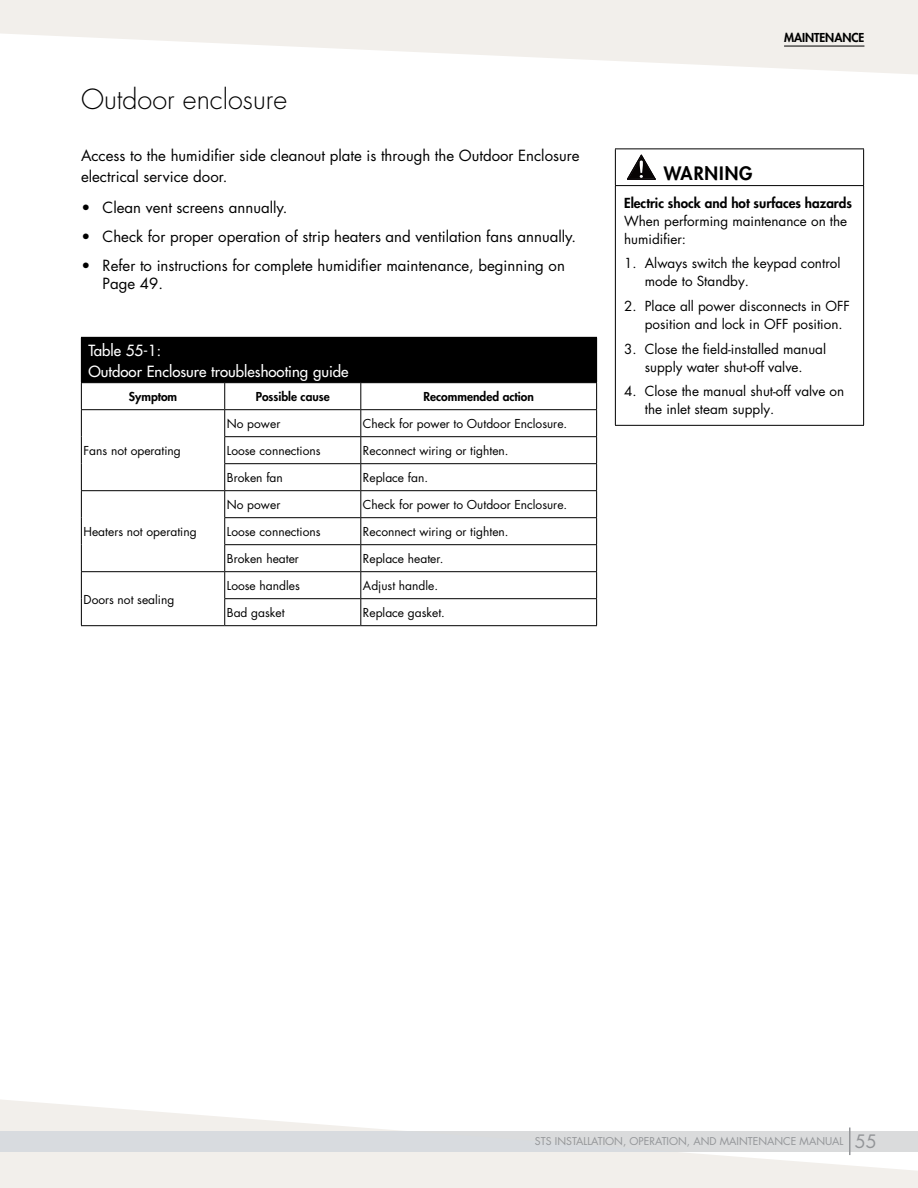
<style>
.page{position:relative;width:918px;height:1188px;background:#fff}
.page>*{position:absolute;margin:0;border:0;box-sizing:border-box;transform-origin:0 0}
.t1{font:300 27px "Futura Std";color:#000}
.t2{font:800 18px "Futura Std";letter-spacing:.05em;color:#000}
.t3{font:15px/21px "Futura Std";color:#000}
.t4{font:500 15px/20.7px "Futura Std";color:#fff}
.t5{font:13.5px/18px "Futura Std";color:#000}
.t6{font:800 13.5px "Futura Std";color:#000}
.t7{font:12px "Futura Std";color:#000}
.t8{font:800 12px "Futura Std";color:#000}
.t9{font:10.5px "Futura Std";color:#939598}
.s1{font-size:18px}
</style>
<div class="page">
<svg style="left:0;top:0;width:918px;height:74px;fill:#f2efeb"></svg>
<svg style="left:0;top:1099px;width:918px;height:89px;fill:#f2efeb"></svg>
<svg style="left:849px;top:1128px;width:1px;height:27px"></svg>
<hr style="left:784px;top:46px;width:80px;height:1px;background:#000">
<hr style="left:615px;top:148px;width:249px;height:1px;background:#000">
<hr style="left:615px;top:149px;width:1px;height:36px;background:#000">
<hr style="left:863px;top:149px;width:1px;height:36px;background:#000">
<hr style="left:615px;top:185px;width:249px;height:1px;background:#000">
<hr style="left:615px;top:186px;width:1px;height:239px;background:#000">
<hr style="left:863px;top:186px;width:1px;height:239px;background:#000">
<hr style="left:615px;top:425px;width:249px;height:1px;background:#000">
<svg style="left:627px;top:154px;width:29px;height:26px"></svg>
<div style="left:81px;top:337px;width:516px;height:46px;background:#000"></div>
<svg style="left:81px;top:383px;width:516px;height:242px"></svg>
<hr style="left:81px;top:625px;width:144px;height:1px;background:#000">
<hr style="left:225px;top:625px;width:136px;height:1px;background:#000">
<hr style="left:361px;top:625px;width:236px;height:1px;background:#000">
<h1 class="t1" style="left:81px;top:82px;width:208px">Outdoor enclosure</h1>
<p class="t3" style="left:81px;top:145px;width:500px">Access to the humidifier side cleanout plate is through the Outdoor Enclosure electrical service door.</p>
<p class="t3" style="left:82px;top:198px;width:207px">• Clean vent screens annually.</p>
<p class="t3" style="left:82px;top:226px;width:496px">• Check for proper operation of strip heaters and ventilation fans annually.</p>
<p class="t3" style="left:103px;top:257px;width:464px;line-height:18px;text-indent:-21px">• Refer to instructions for complete humidifier maintenance, beginning on<br>Page 49.</p>
<p class="t4" style="left:88px;top:340px;width:262px">Table 55-1:<br>Outdoor Enclosure troubleshooting guide</p>
<p class="t8" style="left:129px;top:389px;width:50px">Symptom</p>
<p class="t8" style="left:256px;top:389px;width:76px">Possible cause</p>
<p class="t8" style="left:424px;top:389px;width:112px">Recommended action</p>
<p class="t7" style="left:84px;top:443px;width:99px">Fans not operating</p>
<p class="t7" style="left:84px;top:524px;width:115px">Heaters not operating</p>
<p class="t7" style="left:84px;top:592px;width:92px">Doors not sealing</p>
<p class="t7" style="left:227px;top:416px;width:55px">No power</p>
<p class="t7" style="left:363px;top:416px;width:206px">Check for power to Outdoor Enclosure.</p>
<p class="t7" style="left:227px;top:443px;width:95px">Loose connections</p>
<p class="t7" style="left:363px;top:443px;width:147px">Reconnect wiring or tighten.</p>
<p class="t7" style="left:227px;top:470px;width:58px">Broken fan</p>
<p class="t7" style="left:363px;top:470px;width:67px">Replace fan.</p>
<p class="t7" style="left:227px;top:497px;width:55px">No power</p>
<p class="t7" style="left:363px;top:497px;width:206px">Check for power to Outdoor Enclosure.</p>
<p class="t7" style="left:227px;top:524px;width:95px">Loose connections</p>
<p class="t7" style="left:363px;top:524px;width:147px">Reconnect wiring or tighten.</p>
<p class="t7" style="left:227px;top:551px;width:74px">Broken heater</p>
<p class="t7" style="left:363px;top:551px;width:82px">Replace heater.</p>
<p class="t7" style="left:227px;top:578px;width:74px">Loose handles</p>
<p class="t7" style="left:363px;top:578px;width:77px">Adjust handle.</p>
<p class="t7" style="left:227px;top:605px;width:59px">Bad gasket</p>
<p class="t7" style="left:363px;top:605px;width:84px">Replace gasket.</p>
<p class="t8" style="left:784px;top:30px;width:82px">MAINTENANCE</p>
<h2 class="t2" style="left:664px;top:162px;width:90px">WARNING</h2>
<p class="t6" style="left:624px;top:194px;width:230px">Electric shock and hot surfaces hazards</p>
<p class="t5" style="left:624px;top:212px;width:225px">When performing maintenance on the humidifier:</p>
<p class="t5" style="left:645px;top:254px;width:197px;text-indent:-21px">1. Always switch the keypad control mode to Standby.</p>
<p class="t5" style="left:645px;top:297px;width:207px;text-indent:-21px">2. Place all power disconnects in OFF position and lock in OFF position.</p>
<p class="t5" style="left:624px;top:340px;width:204px;text-align:center">3. Close the field-installed manual supply water shut-off valve.</p>
<p class="t5" style="left:645px;top:383px;width:201px;text-indent:-21px">4. Close the manual shut-off valve on the inlet steam supply.</p>
<p class="t9" style="left:535px;top:1135px;width:344px">STS INSTALLATION, OPERATION, AND MAINTENANCE MANUAL <span class="s1">55</span></p>
</div>
